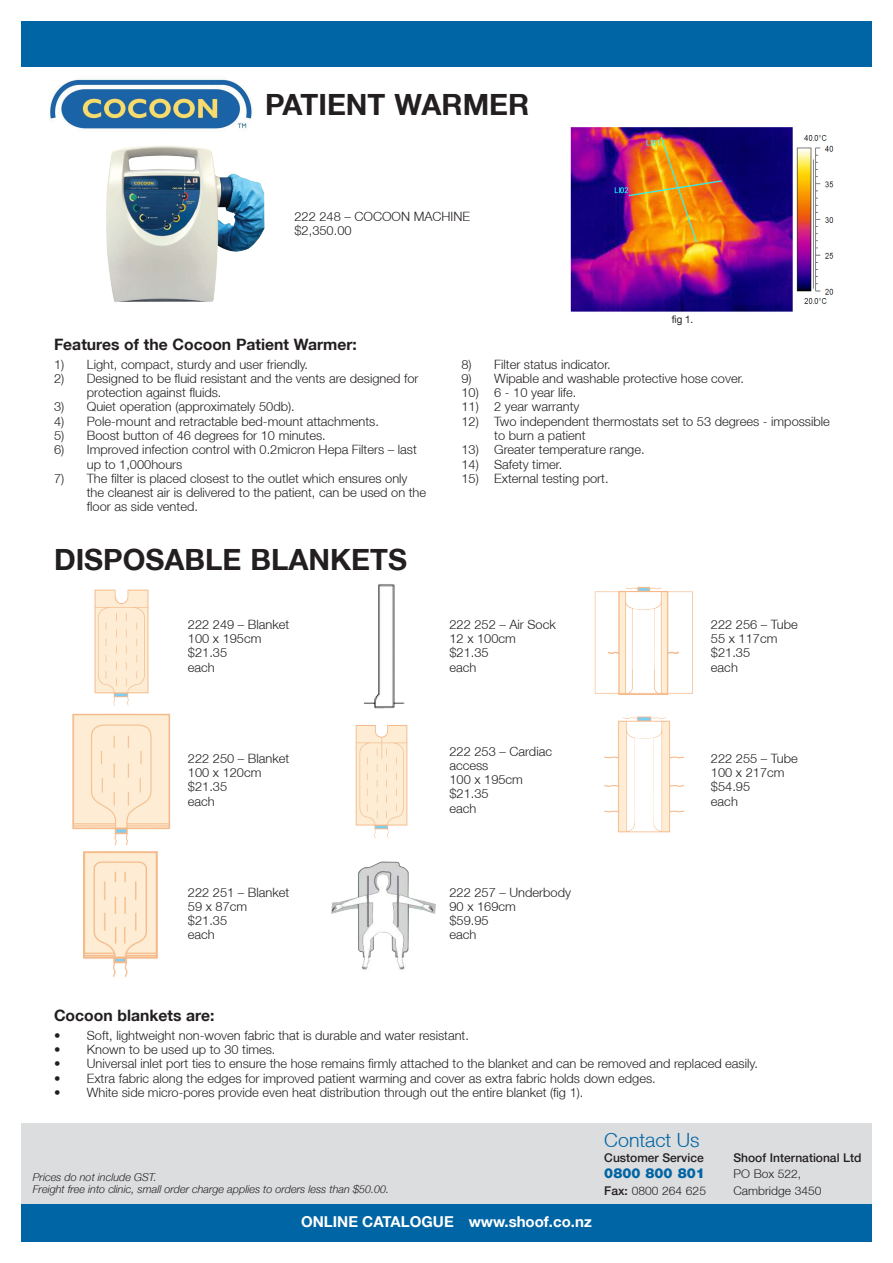
<style>
.page{position:relative;width:893px;height:1263px;background:#fff}
.page>*{position:absolute;margin:0;border:0;box-sizing:border-box;transform-origin:0 0}
.H2-1{font:700 29.25px "Helvetica Neue LT";color:#231f20}
.t1{font:300 19.65px "Helvetica Neue LT";color:#0065a4}
.t2{font:700 15.75px "Helvetica Neue LT";color:#231f20}
.t3{font:700 15px "Helvetica Neue LT";color:#fff}
.t4{font:900 13.5px "Helvetica Neue LT";color:#0065a4}
.Body_Numbered{font:300 12.9px/14.2px "Helvetica Neue LT";color:#231f20}
.Body{font:300 12.9px/14.2px "Helvetica Neue LT";color:#231f20}
.t5{font:500 12px "Helvetica Neue LT";color:#231f20}
.t6{font:300 12px/16.5px "Helvetica Neue LT";color:#231f20}
.t7{font:italic 300 10.8px/12px "Helvetica Neue LT";color:#231f20}
.Blurb{font:10.5px "Helvetica Neue LT";color:#231f20;scale:.93 1}
.s1{font-weight:500}
</style>
<div class="page">
<div style="left:21px;top:21px;width:851px;height:45px;background:#0065a4"></div>
<div style="left:22px;top:1123px;width:850px;height:81px;background:#dcdddf"></div>
<div style="left:21px;top:1204px;width:851px;height:38px;background:#0065a4"></div>
<img style="left:49px;top:79px;width:203px;height:50px">
<img style="left:570px;top:127px;width:264px;height:185px">
<img style="left:106px;top:146px;width:159px;height:156px">
<img style="left:94px;top:589px;width:55px;height:117px">
<img style="left:363px;top:584px;width:42px;height:125px">
<img style="left:604px;top:716px;width:80px;height:117px">
<img style="left:83px;top:851px;width:75px;height:126px">
<img style="left:594px;top:586px;width:99px;height:109px">
<img style="left:72px;top:713px;width:99px;height:133px">
<img style="left:355px;top:725px;width:53px;height:113px">
<img style="left:331px;top:861px;width:105px;height:109px">
<p class="H2-1" style="left:265px;top:86px;width:266px">PATIENT WARMER</p>
<p class="Body" style="left:294px;top:209px;width:177px">222 248 – COCOON MACHINE</p>
<p class="Body" style="left:294px;top:223px;width:59px">$2,350.00</p>
<h3 class="t2" style="left:54px;top:335px;width:304px">Features of the Cocoon Patient Warmer:</h3>
<p class="Blurb" style="left:672px;top:313px;width:24px">fig 1.</p>
<p class="Body_Numbered" style="left:54px;top:357px;width:256px">1) Light, compact, sturdy and user friendly.</p>
<p class="Body_Numbered" style="left:87px;top:371px;width:333px;text-indent:-33px">2) Designed to be fluid resistant and the vents are designed for protection against fluids.</p>
<p class="Body_Numbered" style="left:54px;top:399px;width:242px">3) Quiet operation (approximately 50db).</p>
<p class="Body_Numbered" style="left:54px;top:414px;width:327px">4) Pole-mount and retractable bed-mount attachments.</p>
<p class="Body_Numbered" style="left:54px;top:428px;width:273px">5) Boost button of 46 degrees for 10 minutes.</p>
<p class="Body_Numbered" style="left:87px;top:442px;width:332px;text-indent:-33px">6) Improved infection control with 0.2micron Hepa Filters – last up to 1,000hours</p>
<p class="Body_Numbered" style="left:87px;top:471px;width:341px;text-indent:-33px">7) The filter is placed closest to the outlet which ensures only the cleanest air is delivered to the patient, can be used on the floor as side vented.</p>
<p class="H2-1" style="left:54px;top:541px;width:354px">DISPOSABLE BLANKETS</p>
<p class="Body" style="left:188px;top:617px;width:103px">222 249 – Blanket</p>
<p class="Body" style="left:188px;top:631px;width:75px">100 x 195cm</p>
<p class="Body" style="left:188px;top:645px;width:41px">$21.35</p>
<p class="Body" style="left:188px;top:659px;width:28px">each</p>
<p class="Body_Numbered" style="left:461px;top:357px;width:151px">8) Filter status indicator.</p>
<p class="Body_Numbered" style="left:461px;top:371px;width:284px">9) Wipable and washable protective hose cover.</p>
<p class="Body_Numbered" style="left:461px;top:385px;width:116px">10) 6 - 10 year life.</p>
<p class="Body_Numbered" style="left:461px;top:399px;width:120px">11) 2 year warranty</p>
<p class="Body_Numbered" style="left:494px;top:414px;width:337px;text-indent:-33px">12) Two independent thermostats set to 53 degrees - impossible to burn a patient</p>
<p class="Body_Numbered" style="left:461px;top:442px;width:185px">13) Greater temperature range.</p>
<p class="Body_Numbered" style="left:461px;top:457px;width:102px">14) Safety timer.</p>
<p class="Body_Numbered" style="left:461px;top:471px;width:149px">15) External testing port.</p>
<p class="Body" style="left:449px;top:617px;width:108px">222 252 – Air Sock</p>
<p class="Body" style="left:449px;top:631px;width:68px">12 x 100cm</p>
<p class="Body" style="left:449px;top:645px;width:41px">$21.35</p>
<p class="Body" style="left:449px;top:659px;width:28px">each</p>
<p class="Body" style="left:711px;top:617px;width:88px">222 256 – Tube</p>
<p class="Body" style="left:711px;top:631px;width:68px">55 x 117cm</p>
<p class="Body" style="left:711px;top:645px;width:41px">$21.35</p>
<p class="Body" style="left:711px;top:659px;width:28px">each</p>
<p class="Body" style="left:188px;top:751px;width:103px">222 250 – Blanket</p>
<p class="Body" style="left:188px;top:765px;width:75px">100 x 120cm</p>
<p class="Body" style="left:188px;top:779px;width:41px">$21.35</p>
<p class="Body" style="left:188px;top:793px;width:28px">each</p>
<p class="Body" style="left:449px;top:743px;width:104px">222 253 – Cardiac access</p>
<p class="Body" style="left:449px;top:772px;width:75px">100 x 195cm</p>
<p class="Body" style="left:449px;top:786px;width:41px">$21.35</p>
<p class="Body" style="left:449px;top:801px;width:28px">each</p>
<p class="Body" style="left:711px;top:751px;width:88px">222 255 – Tube</p>
<p class="Body" style="left:711px;top:765px;width:75px">100 x 217cm</p>
<p class="Body" style="left:711px;top:779px;width:41px">$54.95</p>
<p class="Body" style="left:711px;top:793px;width:28px">each</p>
<p class="Body" style="left:188px;top:885px;width:103px">222 251 – Blanket</p>
<p class="Body" style="left:188px;top:899px;width:61px">59 x 87cm</p>
<p class="Body" style="left:188px;top:913px;width:41px">$21.35</p>
<p class="Body" style="left:188px;top:927px;width:28px">each</p>
<p class="Body" style="left:449px;top:885px;width:123px">222 257 – Underbody</p>
<p class="Body" style="left:449px;top:899px;width:68px">90 x 169cm</p>
<p class="Body" style="left:449px;top:913px;width:41px">$59.95</p>
<p class="Body" style="left:449px;top:927px;width:28px">each</p>
<h3 class="t2" style="left:54px;top:1006px;width:162px">Cocoon blankets are:</h3>
<p class="Body_Numbered" style="left:54px;top:1028px;width:416px">• Soft, lightweight non-woven fabric that is durable and water resistant.</p>
<p class="Body_Numbered" style="left:54px;top:1042px;width:223px">• Known to be used up to 30 times.</p>
<p class="Body_Numbered" style="left:54px;top:1056px;width:705px">• Universal inlet port ties to ensure the hose remains firmly attached to the blanket and can be removed and replaced easily.</p>
<p class="Body_Numbered" style="left:54px;top:1071px;width:603px">• Extra fabric along the edges for improved patient warming and cover as extra fabric holds down edges.</p>
<p class="Body_Numbered" style="left:54px;top:1085px;width:531px">• White side micro-pores provide even heat distribution through out the entire blanket (fig 1).</p>
<p class="t7" style="left:33px;top:1171px;width:358px">Prices do not include GST.<br>Freight free into clinic, small order charge applies to orders less than $50.00.</p>
<p class="t3" style="left:301px;top:1213px;width:292px">ONLINE CATALOGUE www.shoof.co.nz</p>
<p class="t1" style="left:604px;top:1128px;width:97px">Contact Us</p>
<p class="t5" style="left:604px;top:1150px;width:101px">Customer Service</p>
<p class="t4" style="left:604px;top:1165px;width:102px">0800 800 801</p>
<p class="t6" style="left:604px;top:1182px;width:103px"><span class="s1">Fax:</span> 0800 264 625</p>
<p class="t5" style="left:733px;top:1150px;width:130px">Shoof International Ltd</p>
<p class="t6" style="left:733px;top:1165px;width:90px">PO Box 522,<br>Cambridge 3450</p>
</div>
